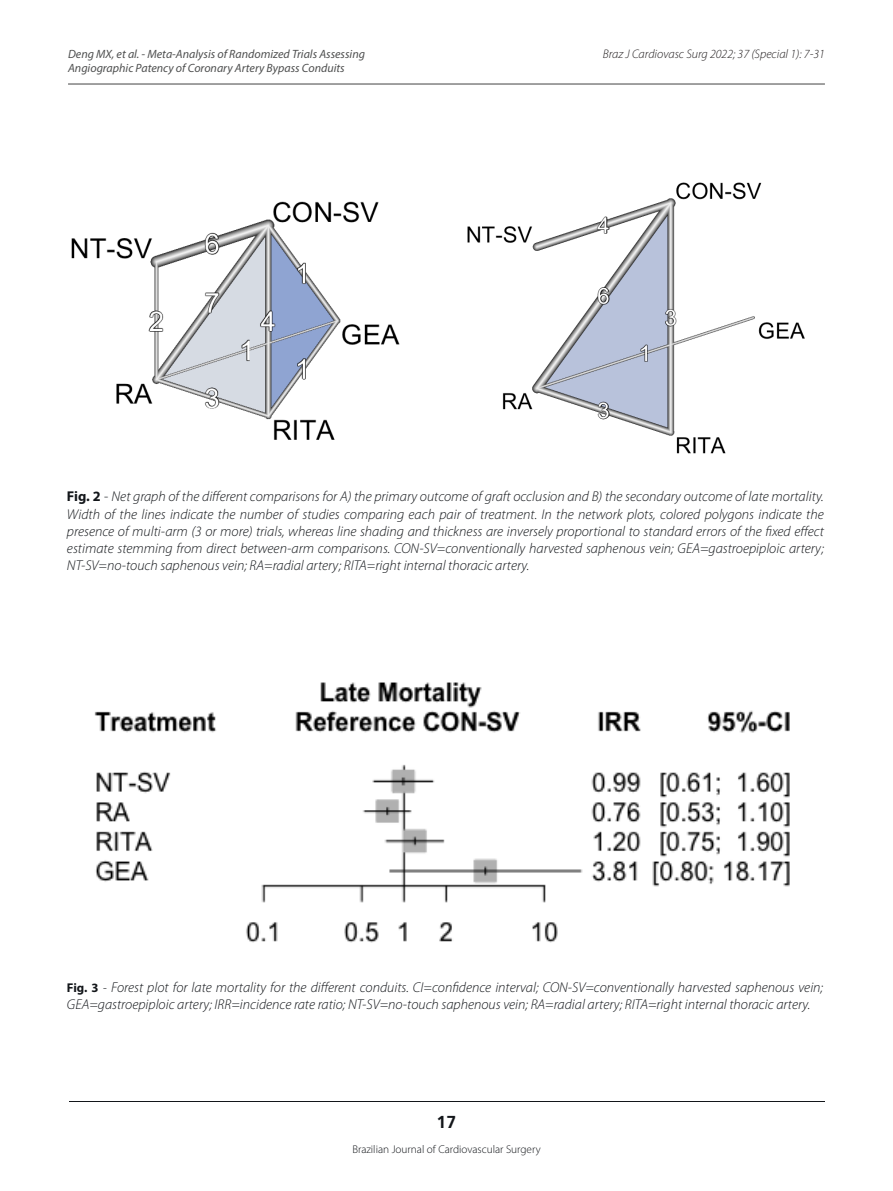
<style>
.page{position:relative;width:893px;height:1191px;background:#fff}
.page>*{position:absolute;margin:0;border:0;box-sizing:border-box;transform-origin:0 0}
.t1{font:700 18px "Frutiger";color:#13161a}
.Texto__s{font:italic 300 14.25px/17.1px "Myriad Pro";color:#13161a;text-align:justify}
.t2{font:italic 300 12.45px "Myriad Pro";color:#231f20}
.t3{font:italic 12px "Myriad Pro";color:#4e4f4f}
.t4{font:300 11.25px "Myriad Pro";color:#13161a}
.s1{font-weight:700;font-style:normal}
.s2{font-style:normal}
.s3{font-weight:700;font-style:normal;font-size:12.75px}
.s4{font-style:normal;font-size:12.75px}
</style>
<div class="page">
<hr style="left:69px;top:1100px;width:755px;height:1px;background:#13161a">
<hr style="left:68px;top:83px;width:757px;height:2px;background:#4e4f4f">
<img style="left:71px;top:201px;width:329px;height:239px">
<img style="left:467px;top:182px;width:338px;height:272px">
<img style="left:94px;top:682px;width:696px;height:261px">
<p class="t3" style="left:68px;top:46px;width:298px">Deng MX, et al. - Meta-Analysis of Randomized Trials Assessing</p>
<p class="t2" style="left:603px;top:47px;width:224px">Braz J Cardiovasc Surg 2022; 37 (Special 1): 7-31</p>
<p class="t3" style="left:68px;top:61px;width:278px">Angiographic Patency of Coronary Artery Bypass Conduits</p>
<p class="Texto__s" style="left:67px;top:488px;width:758px"><span class="s1">Fig. 2</span> <span class="s2">-</span> Net graph of the different comparisons for A) the primary outcome of graft occlusion and B) the secondary outcome of late mortality.<br>Width of the lines indicate the number of studies comparing each pair of treatment. In the network plots, colored polygons indicate the presence of multi-arm (3 or more) trials, whereas line shading and thickness are inversely proportional to standard errors of the fixed effect estimate stemming from direct between-arm comparisons. CON-SV=conventionally harvested saphenous vein; GEA=gastroepiploic artery; NT-SV=no-touch saphenous vein; RA=radial artery; RITA=right internal thoracic artery.</p>
<p class="Texto__s" style="left:67px;top:979px;width:758px"><span class="s3">Fig. 3</span> <span class="s4">-</span> Forest plot for late mortality for the different conduits. CI=confidence interval; CON-SV=conventionally harvested saphenous vein;<br>GEA=gastroepiploic artery; IRR=incidence rate ratio; NT-SV=no-touch saphenous vein; RA=radial artery; RITA=right internal thoracic artery.</p>
<p class="t1" style="left:437px;top:1111px;width:21px">17</p>
<p class="t4" style="left:352px;top:1142px;width:190px">Brazilian Journal of Cardiovascular Surgery</p>
</div>
